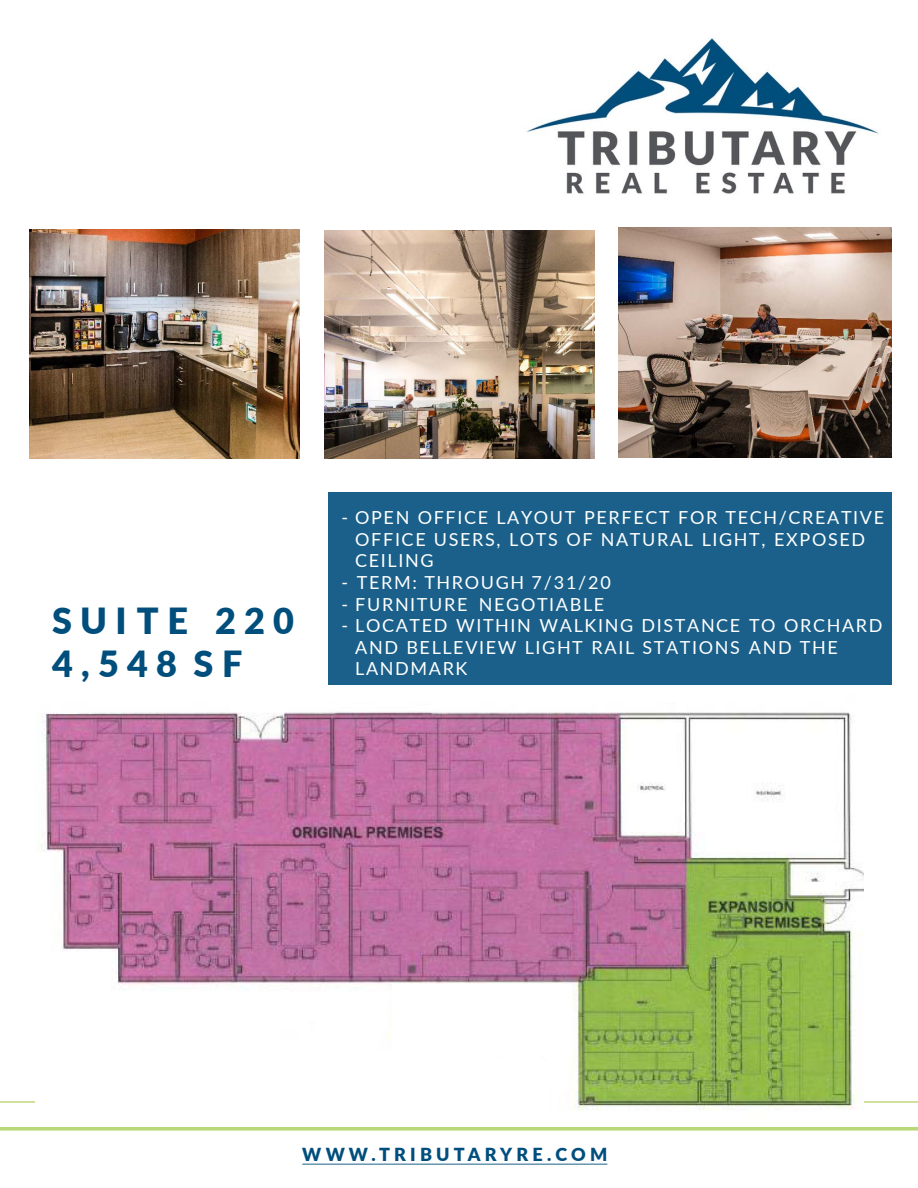
<style>
.page{position:relative;width:918px;height:1188px;background:#fff}
.page>*{position:absolute;margin:0;border:0;box-sizing:border-box;transform-origin:0 0}
.t1{font:900 36px "Lato";letter-spacing:.24em;color:#004e7c}
.t2{font:18px/21.6px "Lato";letter-spacing:.09em;color:#fff}
.t3{font:900 18px "Lato";letter-spacing:.23em;color:#004e7d}
</style>
<div class="page">
<svg style="left:0;top:1127px;width:918px;height:4px;background:#bfdc87"></svg>
<hr style="left:0;top:1101px;width:918px;height:2px;background:#bcd67a">
<svg style="left:302px;top:1164px;width:305px;height:1px"></svg>
<img style="left:35px;top:712px;width:829px;height:398px">
<div style="left:392px;top:984px;width:180px;height:72px;background:#fff"></div>
<img style="left:29px;top:230px;width:271px;height:229px">
<img style="left:324px;top:230px;width:270px;height:229px">
<img style="left:619px;top:228px;width:272px;height:229px">
<div style="left:328px;top:492px;width:564px;height:192px;background:#1a608a"></div>
<img style="left:526px;top:38px;width:353px;height:156px">
<h2 class="t1" style="left:52px;top:594px;width:243px">S U ITE 2 20</h2>
<h2 class="t1" style="left:52px;top:637px;width:192px">4 , 5 4 8 SF</h2>
<p class="t2" style="left:355px;top:506px;width:530px;text-indent:-14px">- OPEN OFFICE LAYOUT PERFECT FOR TECH/CREATIVE<br>OFFICE USERS, LOTS OF NATURAL LIGHT, EXPOSED<br>CEILING</p>
<p class="t2" style="left:342px;top:571px;width:271px">- TERM: THROUGH 7/31/20</p>
<p class="t2" style="left:342px;top:593px;width:264px">- FURNITURE NEGOTIABLE</p>
<p class="t2" style="left:355px;top:614px;width:529px;text-indent:-14px">- LOCATED WITHIN WALKING DISTANCE TO ORCHARD<br>AND BELLEVIEW LIGHT RAIL STATIONS AND THE<br>LANDMARK</p>
<p class="t3" style="left:302px;top:1141px;width:307px">WWW.TRIBUTARYRE.COM</p>
</div>
